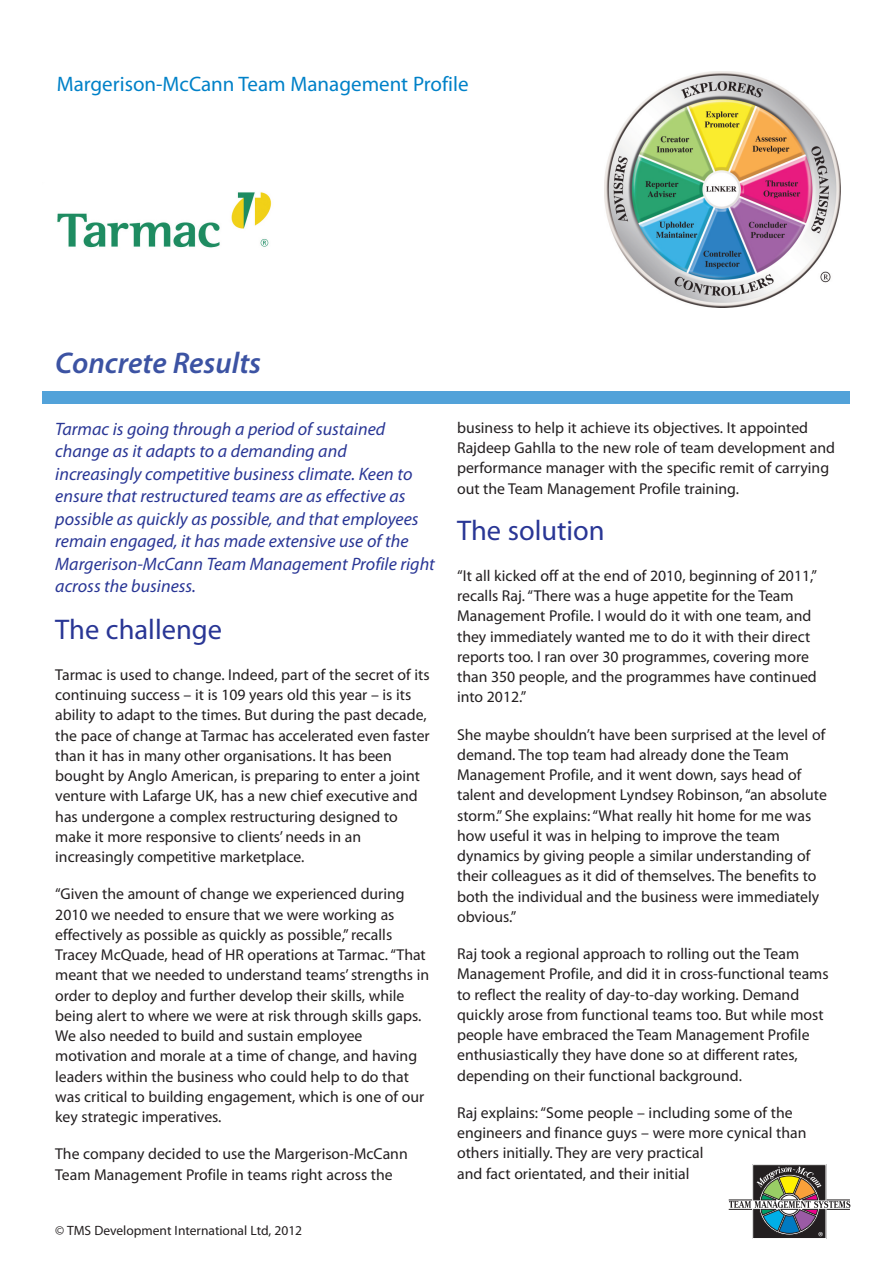
<style>
.page{position:relative;width:893px;height:1263px;background:#fff}
.page>*{position:absolute;margin:0;border:0;box-sizing:border-box;transform-origin:0 0}
.t1{font:italic 600 30px "Myriad Pro";color:#3c53a3}
.t2{font:28.5px "Myriad Pro";color:#293695}
.t3{font:21px "Myriad Pro";color:#0081c8}
.t4{font:italic 18px/22.5px "Myriad Pro";color:#293695}
.t5{font:15.75px/20.2px "Myriad Pro";color:#231f20}
.t6{font:13.5px "Myriad Pro";color:#231f20}
</style>
<div class="page">
<svg style="left:729px;top:1164px;width:121px;height:75px"></svg>
<div style="left:752px;top:1164px;width:74px;height:75px;border:1px solid #fff"></div>
<img style="left:729px;top:1201px;width:122px;height:7px">
<div style="left:43px;top:391px;width:807px;height:13px;background:#52a2d9"></div>
<img style="left:605px;top:72px;width:236px;height:236px">
<img style="left:57px;top:192px;width:215px;height:56px">
<h3 class="t3" style="left:57px;top:76px;width:413px">Margerison-McCann Team Management Profile</h3>
<h1 class="t1" style="left:55px;top:352px;width:207px">Concrete Results</h1>
<p class="t4" style="left:55px;top:419px;width:381px">Tarmac is going through a period of sustained change as it adapts to a demanding and increasingly competitive business climate. Keen to ensure that restructured teams are as effective as possible as quickly as possible, and that employees remain engaged, it has made extensive use of the Margerison-McCann Team Management Profile right across the business.</p>
<h2 class="t2" style="left:55px;top:619px;width:168px">The challenge</h2>
<p class="t5" style="left:55px;top:666px;width:376px">Tarmac is used to change. Indeed, part of the secret of its continuing success – it is 109 years old this year – is its ability to adapt to the times. But during the past decade, the pace of change at Tarmac has accelerated even faster than it has in many other organisations. It has been bought by Anglo American, is preparing to enter a joint venture with Lafarge UK, has a new chief executive and has undergone a complex restructuring designed to make it more responsive to clients’ needs in an increasingly competitive marketplace.</p>
<p class="t5" style="left:55px;top:885px;width:375px">“Given the amount of change we experienced during 2010 we needed to ensure that we were working as effectively as possible as quickly as possible,”recalls Tracey McQuade, head of HR operations at Tarmac.“That meant that we needed to understand teams’strengths in order to deploy and further develop their skills, while being alert to where we were at risk through skills gaps.<br>We also needed to build and sustain employee motivation and morale at a time of change, and having leaders within the business who could help to do that was critical to building engagement, which is one of our key strategic imperatives.</p>
<p class="t5" style="left:55px;top:1145px;width:354px">The company decided to use the Margerison-McCann<br>Team Management Profile in teams right across the</p>
<p class="t6" style="left:55px;top:1225px;width:248px">© TMS Development International Ltd, 2012</p>
<p class="t5" style="left:457px;top:419px;width:379px">business to help it achieve its objectives. It appointed Rajdeep Gahlla to the new role of team development and performance manager with the specific remit of carrying out the Team Management Profile training.</p>
<h2 class="t2" style="left:457px;top:520px;width:149px">The solution</h2>
<p class="t5" style="left:457px;top:567px;width:362px">“It all kicked off at the end of 2010, beginning of 2011,” recalls Raj.“There was a huge appetite for the Team Management Profile. I would do it with one team, and they immediately wanted me to do it with their direct reports too. I ran over 30 programmes, covering more than 350 people, and the programmes have continued into 2012.”</p>
<p class="t5" style="left:457px;top:725px;width:371px">She maybe shouldn’t have been surprised at the level of demand. The top team had already done the Team Management Profile, and it went down, says head of talent and development Lyndsey Robinson,“an absolute storm.” She explains:“What really hit home for me was how useful it was in helping to improve the team dynamics by giving people a similar understanding of their colleagues as it did of themselves. The benefits to both the individual and the business were immediately obvious.”</p>
<p class="t5" style="left:457px;top:945px;width:373px">Raj took a regional approach to rolling out the Team Management Profile, and did it in cross-functional teams to reflect the reality of day-to-day working. Demand quickly arose from functional teams too. But while most people have embraced the Team Management Profile enthusiastically they have done so at different rates, depending on their functional background.</p>
<p class="t5" style="left:457px;top:1104px;width:351px">Raj explains:“Some people – including some of the engineers and finance guys – were more cynical than others initially. They are very practical<br>and fact orientated, and their initial</p>
</div>
